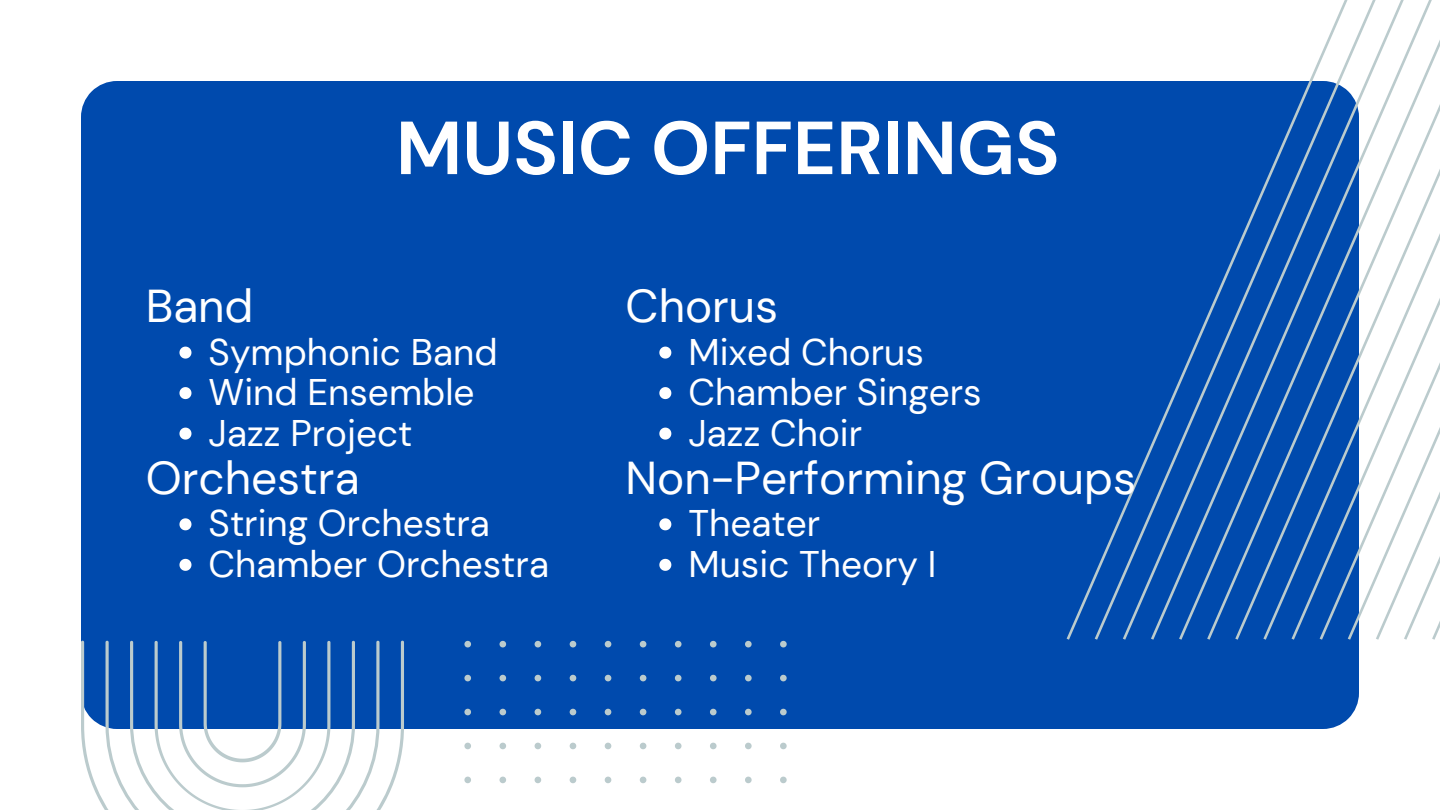
<style>
.page{position:relative;width:1440px;height:810px;background:#fff}
.page>*{position:absolute;margin:0;border:0;box-sizing:border-box;transform-origin:0 0}
.t1{font:700 75px "DM Sans";color:#fff}
.t2{font:46px "DM Sans";color:#fff}
.t3{font:37px "DM Sans";color:#fff}
</style>
<div class="page">
<div style="left:81px;top:81px;width:1278px;height:648px;background:#004aad"></div>
<svg style="left:464px;top:641px;width:323px;height:143px;fill:#004aad"></svg>
<svg style="left:81px;top:641px;width:323px;height:169px"></svg>
<div style="left:1067px;top:81px;width:28px;height:559px;background:#004aad"></div>
<div style="left:1095px;top:81px;width:28px;height:559px;background:#004aad"></div>
<div style="left:1123px;top:81px;width:28px;height:559px;background:#004aad"></div>
<div style="left:1151px;top:81px;width:28px;height:559px;background:#004aad"></div>
<svg style="left:1179px;top:81px;width:28px;height:559px;background:#0a51ae"></svg>
<svg style="left:1207px;top:81px;width:28px;height:559px;background:#0c52af"></svg>
<svg style="left:1235px;top:81px;width:28px;height:559px;background:#0f54af"></svg>
<svg style="left:1263px;top:81px;width:29px;height:559px;background:#1155af"></svg>
<svg style="left:1292px;top:57px;width:28px;height:583px;background:#1c5db3"></svg>
<svg style="left:1320px;top:0;width:28px;height:640px;background:#306cb9"></svg>
<svg style="left:1348px;top:0;width:28px;height:640px"></svg>
<svg style="left:1376px;top:0;width:64px;height:640px"></svg>
<svg style="left:179px;top:347px;width:12px;height:12px"></svg>
<svg style="left:179px;top:387px;width:12px;height:12px"></svg>
<svg style="left:179px;top:428px;width:12px;height:12px"></svg>
<svg style="left:179px;top:518px;width:12px;height:12px"></svg>
<svg style="left:179px;top:559px;width:12px;height:12px"></svg>
<svg style="left:659px;top:347px;width:12px;height:12px"></svg>
<svg style="left:659px;top:387px;width:12px;height:12px"></svg>
<svg style="left:659px;top:428px;width:12px;height:12px"></svg>
<svg style="left:659px;top:518px;width:12px;height:12px"></svg>
<svg style="left:659px;top:559px;width:12px;height:12px"></svg>
<p class="t1" style="left:396px;top:100px;width:665px">MUSIC OFFERINGS</p>
<p class="t2" style="left:146px;top:276px;width:109px">Band</p>
<p class="t3" style="left:209px;top:328px;width:290px">Symphonic Band</p>
<p class="t3" style="left:209px;top:368px;width:268px">Wind Ensemble</p>
<p class="t3" style="left:209px;top:409px;width:205px">Jazz Project</p>
<p class="t2" style="left:146px;top:448px;width:215px">Orchestra</p>
<p class="t3" style="left:209px;top:500px;width:283px">String Orchestra</p>
<p class="t3" style="left:209px;top:540px;width:342px">Chamber Orchestra</p>
<p class="t2" style="left:626px;top:276px;width:154px">Chorus</p>
<p class="t3" style="left:689px;top:328px;width:237px">Mixed Chorus</p>
<p class="t3" style="left:689px;top:368px;width:295px">Chamber Singers</p>
<p class="t3" style="left:689px;top:409px;width:175px">Jazz Choir</p>
<p class="t2" style="left:626px;top:448px;width:512px">Non-Performing Groups</p>
<p class="t3" style="left:688px;top:500px;width:133px">Theater</p>
<p class="t3" style="left:688px;top:540px;width:249px">Music Theory I</p>
</div>
